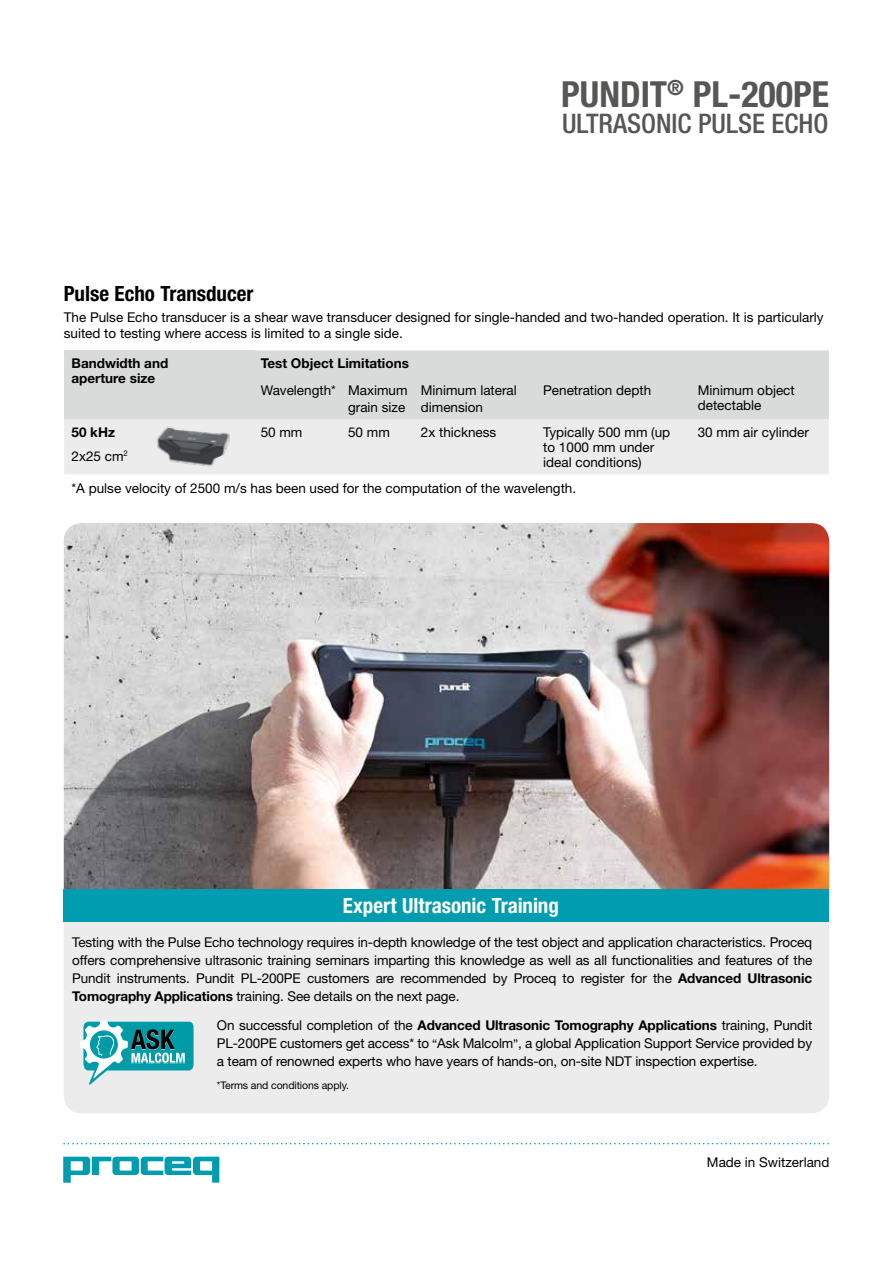
<style>
.page{position:relative;width:893px;height:1263px;background:#fff}
.page>*{position:absolute;margin:0;border:0;box-sizing:border-box;transform-origin:0 0}
.t1{font:700 condensed 36px "Helvetica Neue";color:#565655}
.t2{font:500 condensed 27px "Helvetica Neue";color:#565655}
.t3{font:700 condensed 21px "Helvetica Neue";color:#fff}
.t4{font:700 condensed 21px "Helvetica Neue";color:#000}
.t5{font:13.5px/18px "Helvetica Neue";color:#000}
.t6{font:700 13.5px/15px "Helvetica Neue";color:#000}
.t7{font:10.5px "Helvetica Neue";letter-spacing:-.01em;color:#000}
.s1{font-weight:700}
.s2{font-size:12px}
</style>
<div class="page">
<svg style="left:63px;top:1157px;width:156px;height:26px"></svg>
<svg style="left:64px;top:1143px;width:764px;height:1px"></svg>
<img style="left:64px;top:523px;width:765px;height:366px">
<svg style="left:64px;top:350px;width:765px;height:124px"></svg>
<img style="left:156px;top:417px;width:76px;height:52px">
<div style="left:64px;top:921px;width:765px;height:192px;background:#ececec"></div>
<div style="left:64px;top:889px;width:765px;height:32px;background:#009caf"></div>
<svg style="left:80px;top:1020px;width:114px;height:65px"></svg>
<h1 class="t1" style="left:561px;top:72px;width:269px">PUNDIT<sup>®</sup> PL-200PE</h1>
<h2 class="t2" style="left:562px;top:107px;width:268px">ULTRASONIC PULSE ECHO</h2>
<h3 class="t4" style="left:64px;top:281px;width:191px">Pulse Echo Transducer</h3>
<p class="t5" style="left:64px;top:309px;width:761px;line-height:16.5px">The Pulse Echo transducer is a shear wave transducer designed for single-handed and two-handed operation. It is particularly suited to testing where access is limited to a single side.</p>
<p class="t6" style="left:72px;top:356px;width:98px">Bandwidth and aperture size</p>
<p class="t6" style="left:261px;top:356px;width:150px">Test Object Limitations</p>
<p class="t5" style="left:261px;top:382px;width:148px;line-height:16.5px;text-align:right">Wavelength* Maximum grain size</p>
<p class="t5" style="left:421px;top:382px;width:98px;line-height:16.5px">Minimum lateral dimension</p>
<p class="t5" style="left:543px;top:381px;width:110px">Penetration depth</p>
<p class="t5" style="left:698px;top:383px;width:99px;line-height:15px">Minimum object detectable</p>
<p class="t5" style="left:72px;top:420px;width:58px;line-height:23.5px"><span class="s1">50 kHz<br></span>2x25 cm<sup>2</sup></p>
<p class="t5" style="left:261px;top:423px;width:43px">50 mm</p>
<p class="t5" style="left:348px;top:423px;width:43px">50 mm</p>
<p class="t5" style="left:421px;top:423px;width:77px">2x thickness</p>
<p class="t5" style="left:543px;top:425px;width:129px;line-height:15px">Typically 500 mm (up to 1000 mm under ideal conditions)</p>
<p class="t5" style="left:698px;top:423px;width:113px">30 mm air cylinder</p>
<p class="t5" style="left:72px;top:479px;width:506px">*A pulse velocity of 2500 m/s has been used for the computation of the wavelength.</p>
<h3 class="t3" style="left:343px;top:893px;width:218px">Expert Ultrasonic Training</h3>
<p class="t5" style="left:72px;top:933px;width:741px;text-align:justify">Testing with the Pulse Echo technology requires in-depth knowledge of the test object and application characteristics. Proceq offers comprehensive ultrasonic training seminars imparting this knowledge as well as all functionalities and features of the Pundit instruments. Pundit PL-200PE customers are recommended by Proceq to register for the <span class="s1">Advanced Ultrasonic Tomography Applications</span> training. See details on the next page.</p>
<p class="t5" style="left:217px;top:1016px;width:597px;text-align:justify">On successful completion of the <span class="s1">Advanced Ultrasonic Tomography Applications</span> training, Pundit PL-200PE customers get access* to <span class="s2">“</span>Ask Malcolm<span class="s2">”</span>, a global Application Support Service provided by a team of renowned experts who have years of hands-on, on-site NDT inspection expertise.</p>
<p class="t7" style="left:217px;top:1079px;width:134px">*Terms and conditions apply.</p>
<p class="t5" style="left:707px;top:1153px;width:124px">Made in Switzerland</p>
</div>
